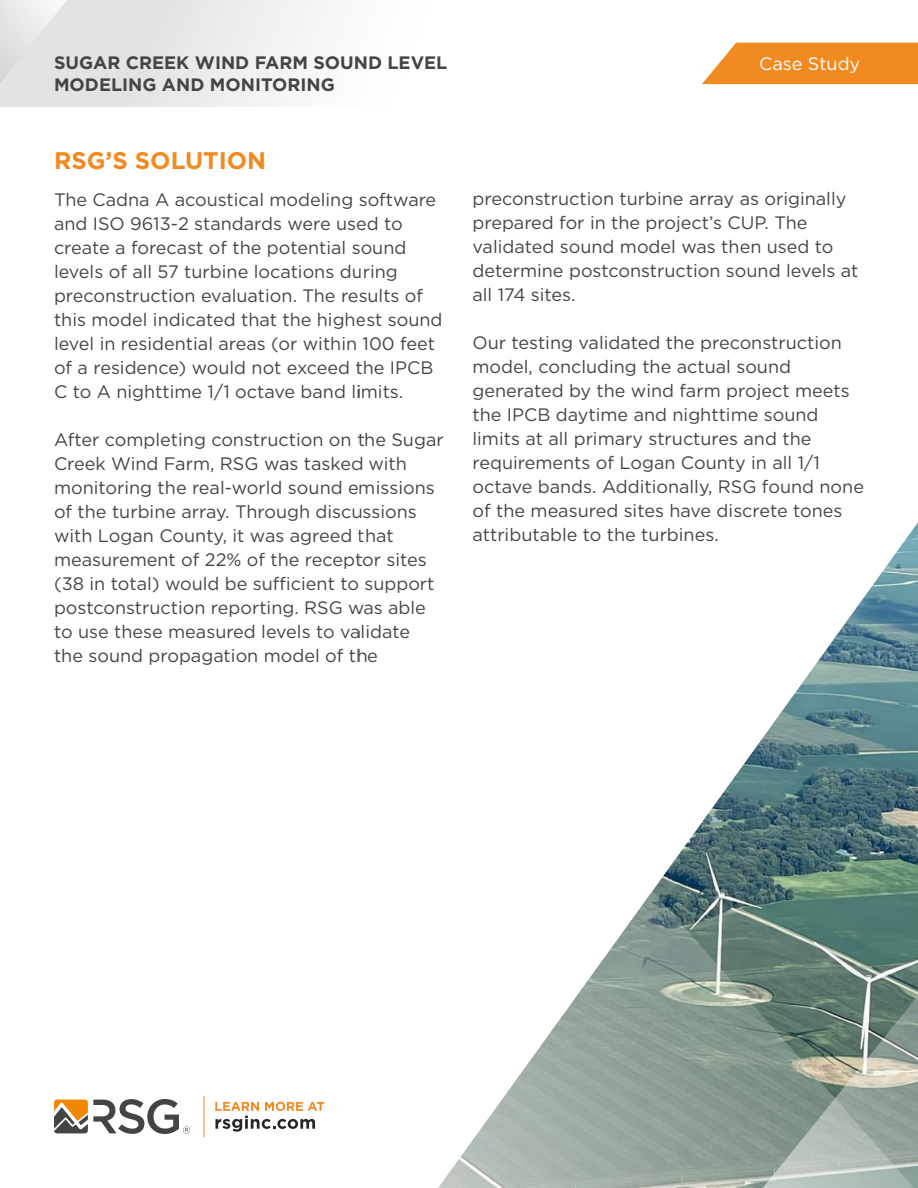
<style>
.page{position:relative;width:918px;height:1188px;background:#fff}
.page>*{position:absolute;margin:0;border:0;box-sizing:border-box;transform-origin:0 0}
.t1{font:700 24px "Gotham";color:#f28a22}
.t2{font:18px/24px "Gotham";color:#454544}
.t3{font:700 18px "Gotham";color:#454544}
.t4{font:18px "Gotham";color:#fff}
</style>
<div class="page">
<div style="left:1px;top:0;width:700px;height:107px;background:linear-gradient(to right,#e2e2e1,#fff)"></div>
<svg style="left:702px;top:43px;width:216px;height:41px;background:#f39333"></svg>
<svg style="left:0;top:0;width:70px;height:107px;background:#e5e4e3"></svg>
<hr style="left:204px;top:1096px;width:1px;height:41px;background:#f28a22">
<svg style="left:215px;top:1102px;width:109px;height:30px"></svg>
<img style="left:652px;top:522px;width:266px;height:369px">
<svg style="left:438px;top:891px;width:480px;height:297px"></svg>
<svg style="left:54px;top:1099px;width:136px;height:35px"></svg>
<p class="t3" style="left:54px;top:51px;width:395px">SUGAR CREEK WIND FARM SOUND LEVEL</p>
<p class="t4" style="left:759px;top:52px;width:103px">Case Study</p>
<p class="t3" style="left:54px;top:73px;width:282px">MODELING AND MONITORING</p>
<h1 class="t1" style="left:54px;top:144px;width:214px">RSG’S SOLUTION</h1>
<p class="t2" style="left:54px;top:187px;width:390px">The Cadna A acoustical modeling software and ISO 9613-2 standards were used to create a forecast of the potential sound levels of all 57 turbine locations during preconstruction evaluation. The results of this model indicated that the highest sound level in residential areas (or within 100 feet of a residence) would not exceed the IPCB C to A nighttime 1/1 octave band limits.</p>
<p class="t2" style="left:54px;top:427px;width:391px">After completing construction on the Sugar Creek Wind Farm, RSG was tasked with monitoring the real-world sound emissions of the turbine array. Through discussions with Logan County, it was agreed that measurement of 22% of the receptor sites (38 in total) would be sufficient to support postconstruction reporting. RSG was able to use these measured levels to validate<br>the sound propagation model of the</p>
<p class="t2" style="left:472px;top:186px;width:387px">preconstruction turbine array as originally prepared for in the project’s CUP. The validated sound model was then used to determine postconstruction sound levels at all 174 sites.</p>
<p class="t2" style="left:472px;top:330px;width:393px">Our testing validated the preconstruction model, concluding the actual sound generated by the wind farm project meets the IPCB daytime and nighttime sound limits at all primary structures and the requirements of Logan County in all 1/1 octave bands. Additionally, RSG found none of the measured sites have discrete tones attributable to the turbines.</p>
</div>
